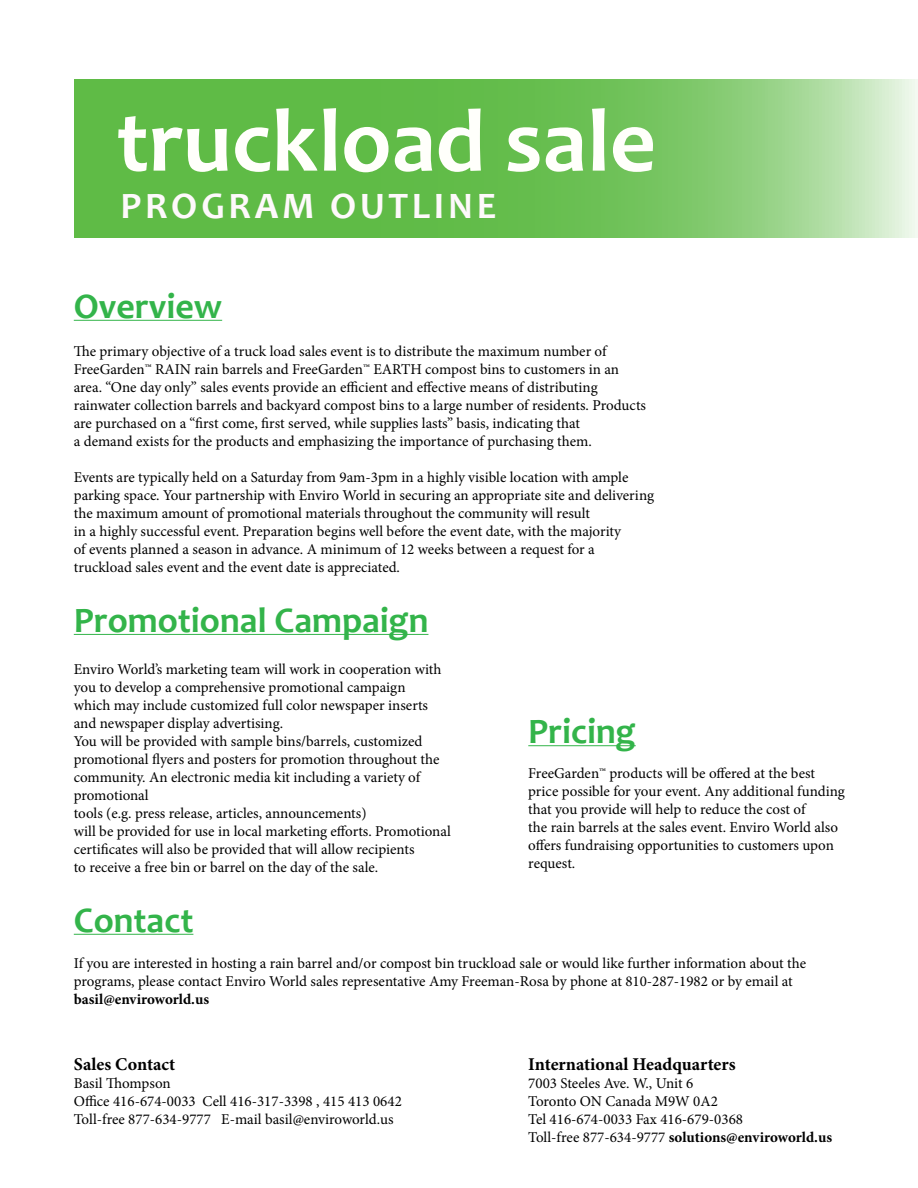
<style>
.page{position:relative;width:918px;height:1188px;background:#fff}
.page>*{position:absolute;margin:0;border:0;box-sizing:border-box;transform-origin:0 0}
.t1{font:700 90px "Candara";color:#fffffb}
.t2{font:700 37.5px "Candara";letter-spacing:.1em;color:#fef9fb}
.t3{font:700 36px "Candara";color:#33b44a}
.t4{font:700 18px "Minion Pro";color:#000}
.t5{font:15px/18px "Minion Pro";color:#000}
.t6{font:700 15px "Minion Pro";color:#000}
.s1{font-weight:700}
</style>
<div class="page">
<svg style="left:74px;top:79px;width:844px;height:159px;fill:#63bc4b"></svg>
<hr style="left:74px;top:320px;width:148px;height:1px;background:#33b44a">
<hr style="left:74px;top:634px;width:354px;height:1px;background:#33b44a">
<hr style="left:74px;top:934px;width:119px;height:1px;background:#33b44a">
<hr style="left:528px;top:745px;width:108px;height:1px;background:#33b44a">
<h1 class="t1" style="left:116px;top:87px;width:541px">truckload sale</h1>
<h2 class="t2" style="left:121px;top:183px;width:377px">PROGRAM OUTLINE</h2>
<h3 class="t3" style="left:74px;top:285px;width:150px">Overview</h3>
<p class="t5" style="left:74px;top:342px;width:574px">The primary objective of a truck load sales event is to distribute the maximum number of FreeGarden™ RAIN rain barrels and FreeGarden™ EARTH compost bins to customers in an area. “One day only” sales events provide an efficient and effective means of distributing rainwater collection barrels and backyard compost bins to a large number of residents. Products are purchased on a “first come, first served, while supplies lasts” basis, indicating that<br>a demand exists for the products and emphasizing the importance of purchasing them.</p>
<p class="t5" style="left:74px;top:468px;width:582px">Events are typically held on a Saturday from 9am-3pm in a highly visible location with ample parking space. Your partnership with Enviro World in securing an appropriate site and delivering the maximum amount of promotional materials throughout the community will result<br>in a highly successful event. Preparation begins well before the event date, with the majority<br>of events planned a season in advance. A minimum of 12 weeks between a request for a truckload sales event and the event date is appreciated.</p>
<h3 class="t3" style="left:74px;top:599px;width:356px">Promotional Campaign</h3>
<p class="t5" style="left:74px;top:660px;width:379px">Enviro World’s marketing team will work in cooperation with you to develop a comprehensive promotional campaign<br>which may include customized full color newspaper inserts and newspaper display advertising.<br>You will be provided with sample bins/barrels, customized promotional flyers and posters for promotion throughout the community. An electronic media kit including a variety of promotional<br>tools (e.g. press release, articles, announcements)<br>will be provided for use in local marketing efforts. Promotional certificates will also be provided that will allow recipients<br>to receive a free bin or barrel on the day of the sale.</p>
<h3 class="t3" style="left:74px;top:899px;width:121px">Contact</h3>
<h3 class="t3" style="left:528px;top:710px;width:109px">Pricing</h3>
<p class="t5" style="left:528px;top:764px;width:318px">FreeGarden™ products will be offered at the best price possible for your event. Any additional funding that you provide will help to reduce the cost of<br>the rain barrels at the sales event. Enviro World also offers fundraising opportunities to customers upon request.</p>
<p class="t5" style="left:74px;top:954px;width:734px">If you are interested in hosting a rain barrel and/or compost bin truckload sale or would like further information about the programs, please contact Enviro World sales representative Amy Freeman-Rosa by phone at 810-287-1982 or by email at</p>
<p class="t6" style="left:74px;top:988px;width:137px">basil@enviroworld.us</p>
<p class="t4" style="left:74px;top:1051px;width:103px">Sales Contact</p>
<p class="t5" style="left:74px;top:1074px;width:330px">Basil Thompson<br>Office 416-674-0033 Cell 416-317-3398 , 415 413 0642<br>Toll-free 877-634-9777 E-mail basil@enviroworld.us</p>
<p class="t4" style="left:528px;top:1051px;width:209px">International Headquarters</p>
<p class="t5" style="left:528px;top:1074px;width:305px">7003 Steeles Ave. W., Unit 6<br>Toronto ON Canada M9W 0A2<br>Tel 416-674-0033 Fax 416-679-0368<br>Toll-free 877-634-9777 <span class="s1">solutions@enviroworld.us</span></p>
</div>
